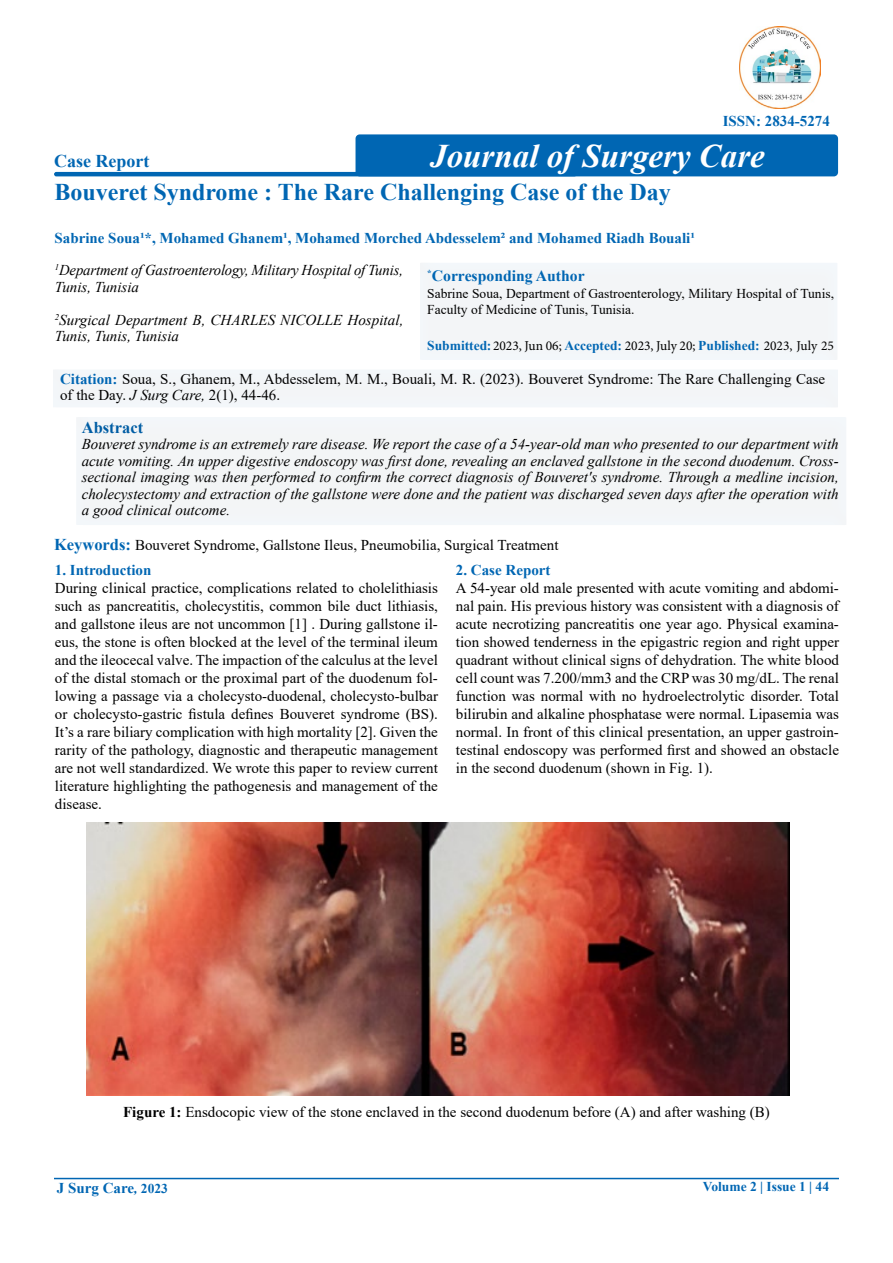
<style>
.page{position:relative;width:893px;height:1263px;background:#fff}
.page>*{position:absolute;margin:0;border:0;box-sizing:border-box;transform-origin:0 0}
.t1{font:italic 700 33px "Times New Roman";color:#fff}
.t2{font:700 24px "Times New Roman";color:#0066b3}
.t3{font:700 18px "Times New Roman";color:#0066b3}
.t4{font:700 16.5px "Times New Roman";color:#005da4}
.t5{font:700 15.75px "Times New Roman";color:#0066b3}
.t6{font:15px/18px "Times New Roman";color:#000;text-align:justify}
.t7{font:italic 15px/16.5px "Times New Roman";color:#000}
.t8{font:700 15px "Times New Roman";color:#0066b3}
.t9{font:13.5px/16.5px "Times New Roman";color:#000}
.t10{font:13.5px "Minion Pro";color:#000}
.t11{font:700 13.5px "Times New Roman";color:#0066b3}
.s1{font-family:"Times New Roman";font-weight:700;color:#0066b3}
.s2{font-weight:700;color:#0066b3}
.s3{font-style:italic}
.s4{font-weight:700;font-size:16.5px;color:#0066b3}
.s5{font-weight:700}
.s6{font-style:italic;font-size:13.5px}
.s7{font-size:13.5px}
</style>
<div class="page">
<hr style="left:54px;top:172px;width:523px;height:4px;background:#0066b3;border-radius:2px">
<hr style="left:54px;top:1178px;width:785px;height:1px;background:#0066b3">
<div style="left:408px;top:253px;width:443px;height:109px;background:#f3f5f7"></div>
<div style="left:356px;top:134px;width:482px;height:42px;background:#0066b3;border-radius:4px"></div>
<div style="left:41px;top:360px;width:810px;height:49px;background:#f3f6f9"></div>
<img style="left:739px;top:27px;width:82px;height:81px">
<div style="left:63px;top:408px;width:797px;height:119px;background:#f3f5f6"></div>
<img style="left:86px;top:823px;width:704px;height:273px">
<p class="t3" style="left:54px;top:148px;width:97px">Case Report</p>
<p class="t8" style="left:723px;top:110px;width:109px">ISSN: 2834-5274</p>
<h1 class="t1" style="left:430px;top:132px;width:336px">Journal of Surgery Care</h1>
<h2 class="t2" style="left:54px;top:175px;width:618px">Bouveret Syndrome : The Rare Challenging Case of the Day</h2>
<p class="t8" style="left:55px;top:227px;width:642px">Sabrine Soua¹*, Mohamed Ghanem¹, Mohamed Morched Abdesselem² and Mohamed Riadh Bouali¹</p>
<p class="t5" style="left:427px;top:264px;width:159px"><sup>*</sup>Corresponding Author</p>
<p class="t9" style="left:427px;top:284px;width:408px">Sabrine Soua, Department of Gastroenterology, Military Hospital of Tunis,<br>Faculty of Medicine of Tunis, Tunisia.</p>
<p class="t10" style="left:427px;top:337px;width:408px"><span class="s1">Submitted:</span> 2023, Jun 06; <span class="s1">Accepted:</span> 2023, July 20; <span class="s1">Published:</span> 2023, July 25</p>
<p class="t7" style="left:55px;top:262px;width:350px"><sup>1</sup>Department of Gastroenterology, Military Hospital of Tunis,<br>Tunis, Tunisia</p>
<p class="t7" style="left:55px;top:311px;width:350px"><sup>2</sup>Surgical Department B, CHARLES NICOLLE Hospital,<br>Tunis, Tunis, Tunisia</p>
<p class="t6" style="left:60px;top:370px;width:767px;line-height:16.5px"><span class="s2">Citation:</span> Soua, S., Ghanem, M., Abdesselem, M. M., Bouali, M. R. (2023). Bouveret Syndrome: The Rare Challenging Case of the Day. <span class="s3">J Surg Care,</span> 2(1), 44-46.</p>
<p class="t4" style="left:82px;top:415px;width:63px">Abstract</p>
<p class="t7" style="left:82px;top:436px;width:758px;text-align:justify">Bouveret syndrome is an extremely rare disease. We report the case of a 54-year-old man who presented to our department with acute vomiting. An upper digestive endoscopy was first done, revealing an enclaved gallstone in the second duodenum. Cross&shy;sectional imaging was then performed to confirm the correct diagnosis of Bouveret's syndrome. Through a medline incision, cholecystectomy and extraction of the gallstone were done and the patient was discharged seven days after the operation with a good clinical outcome.</p>
<p class="t6" style="left:54px;top:536px;width:506px"><span class="s4">Keywords:</span> Bouveret Syndrome, Gallstone Ileus, Pneumobilia, Surgical Treatment</p>
<p class="t8" style="left:55px;top:559px;width:98px">1. Introduction</p>
<p class="t6" style="left:55px;top:578px;width:385px">During clinical practice, complications related to cholelithiasis such as pancreatitis, cholecystitis, common bile duct lithiasis, and gallstone ileus are not uncommon [1] . During gallstone il&shy;eus, the stone is often blocked at the level of the terminal ileum and the ileocecal valve. The impaction of the calculus at the level of the distal stomach or the proximal part of the duodenum fol&shy;lowing a passage via a cholecysto-duodenal, cholecysto-bulbar or cholecysto-gastric fistula defines Bouveret syndrome (BS).<br>It’s a rare biliary complication with high mortality [2]. Given the rarity of the pathology, diagnostic and therapeutic management are not well standardized. We wrote this paper to review current literature highlighting the pathogenesis and management of the disease.</p>
<p class="t8" style="left:456px;top:559px;width:96px">2. Case Report</p>
<p class="t6" style="left:456px;top:578px;width:385px">A 54-year old male presented with acute vomiting and abdomi&shy;nal pain. His previous history was consistent with a diagnosis of acute necrotizing pancreatitis one year ago. Physical examina&shy;tion showed tenderness in the epigastric region and right upper quadrant without clinical signs of dehydration. The white blood cell count was 7.200/mm3 and the CRP was 30 mg/dL. The renal function was normal with no hydroelectrolytic disorder. Total bilirubin and alkaline phosphatase were normal. Lipasemia was normal. In front of this clinical presentation, an upper gastroin&shy;testinal endoscopy was performed first and showed an obstacle in the second duodenum (shown in Fig. 1).</p>
<p class="t6" style="left:123px;top:1103px;width:648px"><span class="s5">Figure 1:</span> Ensdocopic view of the stone enclaved in the second duodenum before (A) and after washing (B)</p>
<p class="t8" style="left:57px;top:1177px;width:112px">J Surg Care<span class="s6">,</span> <span class="s7">2023</span></p>
<p class="t11" style="left:703px;top:1177px;width:128px">Volume 2 | Issue 1 | 44</p>
</div>
